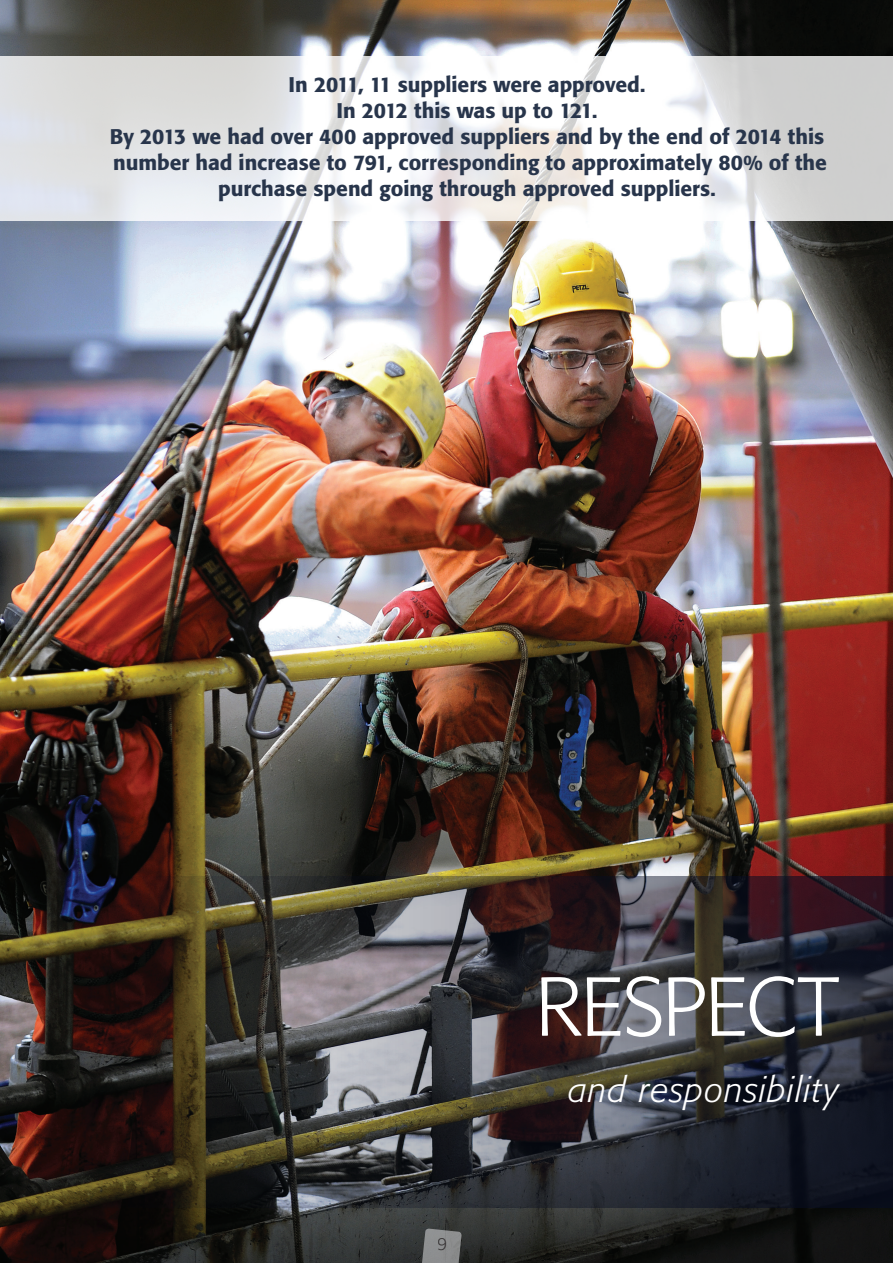
<style>
.page{position:relative;width:893px;height:1263px;background:#fff}
.page>*{position:absolute;margin:0;border:0;box-sizing:border-box;transform-origin:0 0}
.t1{font:300 82.5px "Formata BQ";letter-spacing:-.02em;color:#fff}
.t2{font:italic 300 34.5px "Formata BQ";letter-spacing:.03em;color:#fff}
.t3{font:500 21px/26px "Formata BQ";letter-spacing:-.005em;color:#28354b;text-align:center}
.t4{font:300 17.25px "Formata BQ";color:#231f20}
</style>
<div class="page">
<img style="left:1px;top:0;width:892px;height:1263px">
<svg style="left:0;top:876px;width:893px;height:332px;background:#3b3635"></svg>
<svg style="left:0;top:57px;width:893px;height:164px"></svg>
<svg style="left:420px;top:1228px;width:42px;height:35px"></svg>
<p class="t3" style="left:110px;top:72px;width:718px">In 2011, 11 suppliers were approved.<br>In 2012 this was up to 121.<br>By 2013 we had over 400 approved suppliers and by the end of 2014 this number had increase to 791, corresponding to approximately 80% of the purchase spend going through approved suppliers.</p>
<p class="t4" style="left:438px;top:1234px;width:12px">9</p>
<h1 class="t1" style="left:535px;top:958px;width:305px">RESPECT</h1>
<h2 class="t2" style="left:568px;top:1069px;width:272px">and responsibility</h2>
</div>
